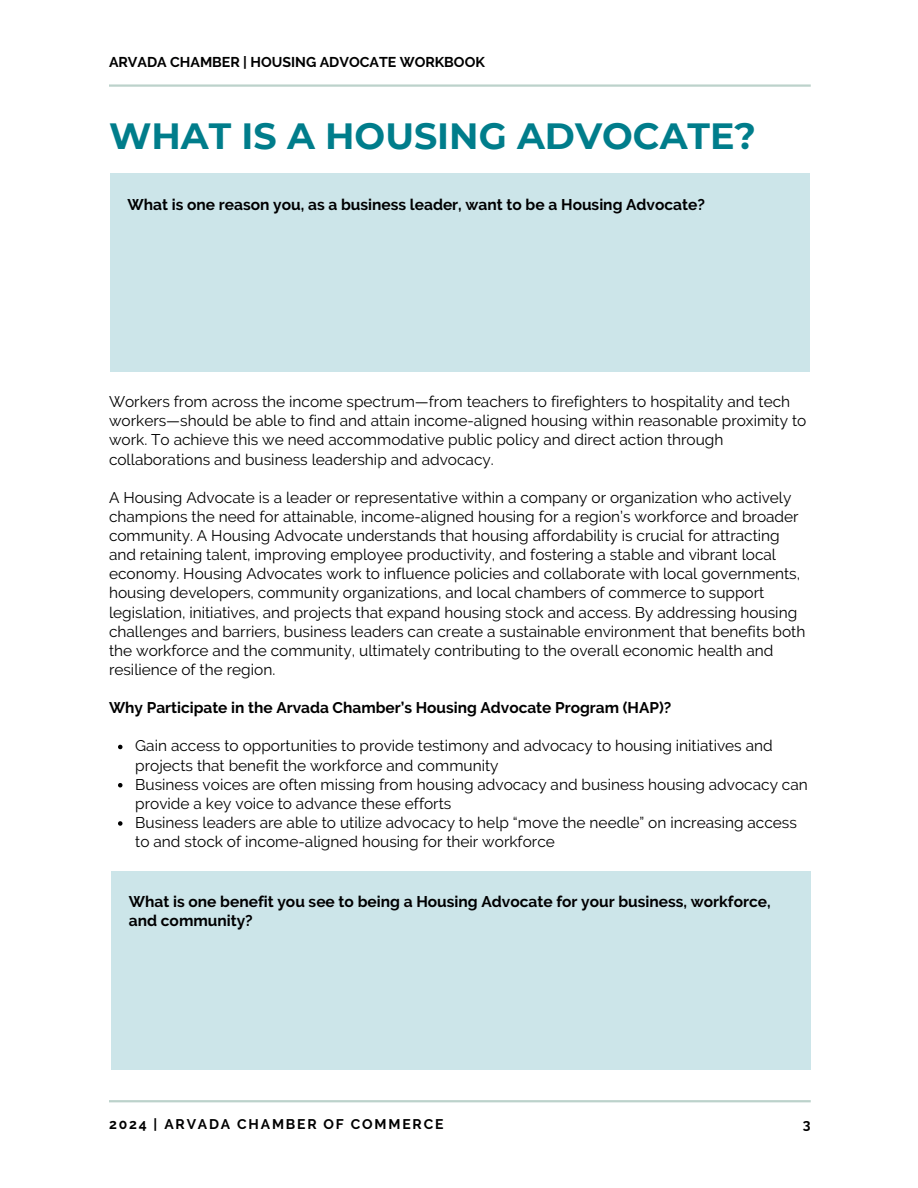
<style>
.page{position:relative;width:918px;height:1188px;background:#fff}
.page>*{position:absolute;margin:0;border:0;box-sizing:border-box;transform-origin:0 0}
.t1{font:700 36.45px "Montserrat";color:#007d8b}
.t2{font:15.45px/19.2px "Raleway";color:#000001}
.t3{font:700 15.45px/19.2px "Raleway";color:#000001}
.t4{font:700 14.25px "Raleway";color:#000001}
.t5{font:700 13.95px "Raleway";letter-spacing:.13em;color:#000001}
</style>
<div class="page">
<hr style="left:109px;top:84px;width:702px;height:3px;background:#bcd2cb">
<svg style="left:118px;top:745px;width:5px;height:4px"></svg>
<svg style="left:118px;top:783px;width:5px;height:4px"></svg>
<svg style="left:118px;top:821px;width:5px;height:5px"></svg>
<hr style="left:109px;top:1100px;width:702px;height:2px;background:#bcd2cb">
<div style="left:110px;top:174px;width:699px;height:198px;background:#cce5e9"></div>
<div style="left:112px;top:871px;width:699px;height:198px;background:#cce5e9"></div>
<h1 class="t4" style="left:109px;top:53px;width:377px">ARVADA CHAMBER | HOUSING ADVOCATE WORKBOOK</h1>
<h2 class="t1" style="left:109px;top:114px;width:648px">WHAT IS A HOUSING ADVOCATE?</h2>
<p class="t3" style="left:128px;top:195px;width:579px">What is one reason you, as a business leader, want to be a Housing Advocate?</p>
<h3 class="t2" style="left:109px;top:392px;width:699px">Workers from across the income spectrum—from teachers to firefighters to hospitality and tech workers—should be able to find and attain income-aligned housing within reasonable proximity to work. To achieve this we need accommodative public policy and direct action through collaborations and business leadership and advocacy.</h3>
<h4 class="t2" style="left:109px;top:488px;width:698px">A Housing Advocate is a leader or representative within a company or organization who actively champions the need for attainable, income-aligned housing for a region’s workforce and broader community. A Housing Advocate understands that housing affordability is crucial for attracting and retaining talent, improving employee productivity, and fostering a stable and vibrant local economy. Housing Advocates work to influence policies and collaborate with local governments, housing developers, community organizations, and local chambers of commerce to support legislation, initiatives, and projects that expand housing stock and access. By addressing housing challenges and barriers, business leaders can create a sustainable environment that benefits both the workforce and the community, ultimately contributing to the overall economic health and resilience of the region.</h4>
<h4 class="t3" style="left:109px;top:698px;width:564px">Why Participate in the Arvada Chamber’s Housing Advocate Program (HAP)?</h4>
<h3 class="t2" style="left:135px;top:736px;width:639px">Gain access to opportunities to provide testimony and advocacy to housing initiatives and projects that benefit the workforce and community</h3>
<p class="t2" style="left:135px;top:775px;width:674px">Business voices are often missing from housing advocacy and business housing advocacy can provide a key voice to advance these efforts</p>
<p class="t2" style="left:135px;top:813px;width:663px">Business leaders are able to utilize advocacy to help “move the needle” on increasing access to and stock of income-aligned housing for their workforce</p>
<p class="t3" style="left:129px;top:892px;width:643px">What is one benefit you see to being a Housing Advocate for your business, workforce, and community?</p>
<p class="t5" style="left:109px;top:1116px;width:336px">2024 | ARVADA CHAMBER OF COMMERCE</p>
<h3 class="t5" style="left:803px;top:1116px;width:9px">3</h3>
</div>
